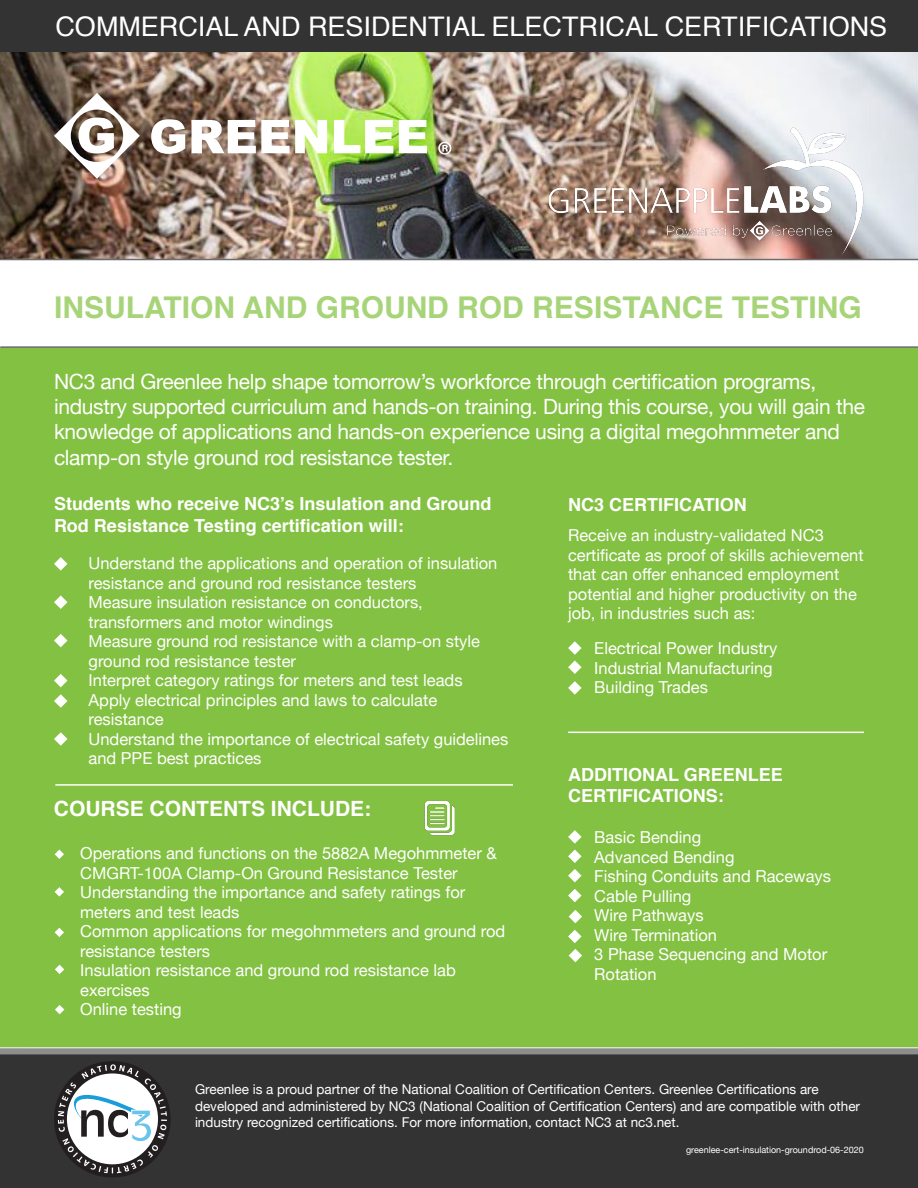
<style>
.page{position:relative;width:918px;height:1188px;background:#fff}
.page>*{position:absolute;margin:0;border:0;box-sizing:border-box;transform-origin:0 0}
.t1{font:36px "Minion Pro";color:#fff}
.t2{font:700 30px "Helvetica";color:#a8d479}
.t3{font:27px "Helvetica";color:#fff}
.t4{font:21px/25.2px "Helvetica Neue";letter-spacing:-.015em;color:#fff}
.t5{font:700 21px "Helvetica";color:#fff}
.t6{font:700 18px/21.6px "Helvetica";color:#fff}
.t7{font:16.5px/19.5px "Helvetica Neue";color:#fff}
.t8{font:13.5px/16.2px "Helvetica Neue";color:#fff}
.t9{font:9px "Helvetica Neue";color:#fff}
</style>
<div class="page">
<img style="left:0;top:348px;width:918px;height:840px">
<img style="left:0;top:51px;width:918px;height:208px">
<div style="left:54px;top:1061px;width:117px;height:117px;background:#231f20;border-radius:50%"></div>
<svg style="left:58px;top:1064px;width:109px;height:109px"></svg>
<div style="left:0;top:0;width:918px;height:51px;background:#323332"></div>
<hr style="left:55px;top:784px;width:458px;height:2px;background:#fff">
<svg style="left:54px;top:557px;width:14px;height:14px"></svg>
<svg style="left:54px;top:595px;width:14px;height:14px"></svg>
<svg style="left:54px;top:634px;width:14px;height:13px"></svg>
<svg style="left:55px;top:850px;width:9px;height:9px"></svg>
<svg style="left:55px;top:887px;width:9px;height:10px"></svg>
<svg style="left:55px;top:928px;width:9px;height:9px"></svg>
<svg style="left:568px;top:641px;width:14px;height:33px"></svg>
<svg style="left:568px;top:681px;width:14px;height:14px"></svg>
<svg style="left:568px;top:830px;width:14px;height:14px"></svg>
<svg style="left:568px;top:869px;width:14px;height:13px"></svg>
<svg style="left:568px;top:930px;width:14px;height:13px"></svg>
<hr style="left:0;top:346px;width:918px;height:2px;background:#6c6d70">
<hr style="left:0;top:259px;width:918px;height:1px;background:#6c6d70">
<svg style="left:54px;top:674px;width:14px;height:13px"></svg>
<img style="left:423px;top:799px;width:32px;height:38px">
<img style="left:546px;top:115px;width:317px;height:144px">
<svg style="left:568px;top:850px;width:14px;height:13px"></svg>
<svg style="left:55px;top:965px;width:9px;height:9px"></svg>
<svg style="left:55px;top:1005px;width:9px;height:9px"></svg>
<svg style="left:569px;top:910px;width:13px;height:13px"></svg>
<svg style="left:569px;top:949px;width:13px;height:13px"></svg>
<svg style="left:54px;top:694px;width:14px;height:14px"></svg>
<svg style="left:54px;top:732px;width:14px;height:14px"></svg>
<hr style="left:568px;top:732px;width:296px;height:1px;background:#fff">
<svg style="left:568px;top:889px;width:14px;height:13px"></svg>
<img style="left:151px;top:119px;width:276px;height:35px">
<img style="left:54px;top:93px;width:86px;height:86px">
<svg style="left:438px;top:142px;width:13px;height:13px"></svg>
<p class="t3" style="left:56px;top:6px;width:833px">COMMERCIAL AND RESIDENTIAL ELECTRICAL CERTIFICATIONS</p>
<p class="t1" style="left:370px;top:118px;width:13px">®</p>
<p class="t2" style="left:54px;top:283px;width:809px">INSULATION AND GROUND ROD RESISTANCE TESTING</p>
<p class="t4" style="left:54px;top:370px;width:812px">NC3 and Greenlee help shape tomorrow’s workforce through certification programs, industry supported curriculum and hands-on training. During this course, you will gain the knowledge of applications and hands-on experience using a digital megohmmeter and clamp-on style ground rod resistance tester.</p>
<p class="t6" style="left:54px;top:493px;width:439px">Students who receive NC3’s Insulation and Ground<br>Rod Resistance Testing certification will:</p>
<p class="t7" style="left:89px;top:555px;width:410px">Understand the applications and operation of insulation resistance and ground rod resistance testers</p>
<p class="t7" style="left:89px;top:594px;width:336px">Measure insulation resistance on conductors, transformers and motor windings</p>
<p class="t7" style="left:89px;top:633px;width:393px">Measure ground rod resistance with a clamp-on style ground rod resistance tester</p>
<p class="t7" style="left:89px;top:672px;width:376px">Interpret category ratings for meters and test leads</p>
<p class="t7" style="left:89px;top:691px;width:350px">Apply electrical principles and laws to calculate resistance</p>
<p class="t7" style="left:89px;top:730px;width:421px">Understand the importance of electrical safety guidelines and PPE best practices</p>
<p class="t5" style="left:54px;top:791px;width:319px">COURSE CONTENTS INCLUDE:</p>
<p class="t7" style="left:80px;top:845px;width:418px">Operations and functions on the 5882A Megohmmeter &amp;<br>CMGRT-100A Clamp-On Ground Resistance Tester</p>
<p class="t7" style="left:80px;top:884px;width:387px">Understanding the importance and safety ratings for meters and test leads</p>
<p class="t7" style="left:80px;top:923px;width:427px">Common applications for megohmmeters and ground rod resistance testers</p>
<p class="t7" style="left:80px;top:962px;width:377px">Insulation resistance and ground rod resistance lab exercises</p>
<p class="t7" style="left:80px;top:1001px;width:103px">Online testing</p>
<p class="t6" style="left:568px;top:494px;width:180px">NC3 CERTIFICATION</p>
<p class="t7" style="left:568px;top:527px;width:297px">Receive an industry-validated NC3 certificate as proof of skills achievement that can offer enhanced employment potential and higher productivity on the job, in industries such as:</p>
<p class="t7" style="left:594px;top:640px;width:185px">Electrical Power Industry</p>
<p class="t7" style="left:594px;top:659px;width:180px">Industrial Manufacturing</p>
<p class="t7" style="left:594px;top:679px;width:115px">Building Trades</p>
<p class="t6" style="left:568px;top:764px;width:216px">ADDITIONAL GREENLEE<br>CERTIFICATIONS:</p>
<p class="t7" style="left:594px;top:828px;width:108px">Basic Bending</p>
<p class="t7" style="left:594px;top:848px;width:142px">Advanced Bending</p>
<p class="t7" style="left:594px;top:867px;width:238px">Fishing Conduits and Raceways</p>
<p class="t7" style="left:594px;top:887px;width:99px">Cable Pulling</p>
<p class="t7" style="left:594px;top:906px;width:111px">Wire Pathways</p>
<p class="t7" style="left:594px;top:926px;width:124px">Wire Termination</p>
<p class="t7" style="left:594px;top:945px;width:234px">3 Phase Sequencing and Motor<br>Rotation</p>
<p class="t8" style="left:195px;top:1082px;width:667px">Greenlee is a proud partner of the National Coalition of Certification Centers. Greenlee Certifications are developed and administered by NC3 (National Coalition of Certification Centers) and are compatible with other industry recognized certifications. For more information, contact NC3 at nc3.net.</p>
<p class="t9" style="left:686px;top:1143px;width:179px">greenlee-cert-insulation-groundrod-06-2020</p>
</div>
